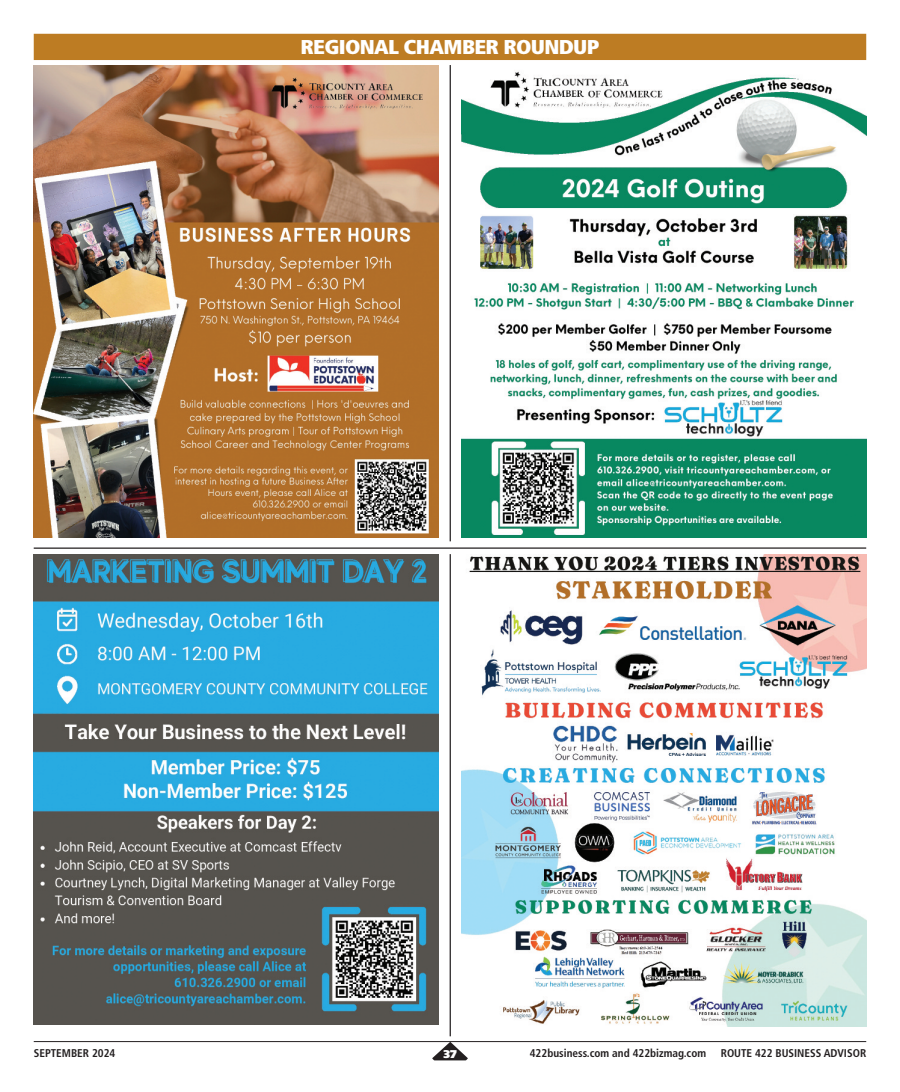
<style>
.page{position:relative;width:900px;height:1092px;background:#fff}
.page>*{position:absolute;margin:0;border:0;box-sizing:border-box;transform-origin:0 0}
.t1{font:900 condensed 20px "Frutiger";letter-spacing:-.03em;color:#fff;scale:1.1 1}
.t2{font:700 condensed 11.25px "Frutiger";color:#231f20}
.t3{font:900 11.25px "Frutiger";color:#fff}
</style>
<div class="page">
<img style="left:34px;top:554px;width:405px;height:470px">
<hr style="left:34px;top:1041px;width:832px;height:1px;background:#231f20">
<svg style="left:432px;top:1041px;width:36px;height:19px"></svg>
<div style="left:34px;top:34px;width:832px;height:26px;background:#bd7c23"></div>
<hr style="left:450px;top:554px;width:1px;height:482px;background:#231f20">
<hr style="left:34px;top:547px;width:832px;height:1px;background:#231f20">
<hr style="left:450px;top:65px;width:1px;height:476px;background:#231f20">
<img style="left:461px;top:71px;width:405px;height:466px">
<img style="left:34px;top:65px;width:405px;height:472px">
<img style="left:461px;top:554px;width:405px;height:472px">
<h1 class="t1" style="left:300px;top:39px;width:273px">REGIONAL CHAMBER ROUNDUP</h1>
<p class="t2" style="left:34px;top:1048px;width:83px">SEPTEMBER 2024</p>
<p class="t3" style="left:444px;top:1049px;width:15px">37</p>
<p class="t2" style="left:530px;top:1048px;width:178px">422business.com and 422bizmag.com</p>
<p class="t2" style="left:721px;top:1048px;width:147px">ROUTE 422 BUSINESS ADVISOR</p>
</div>
